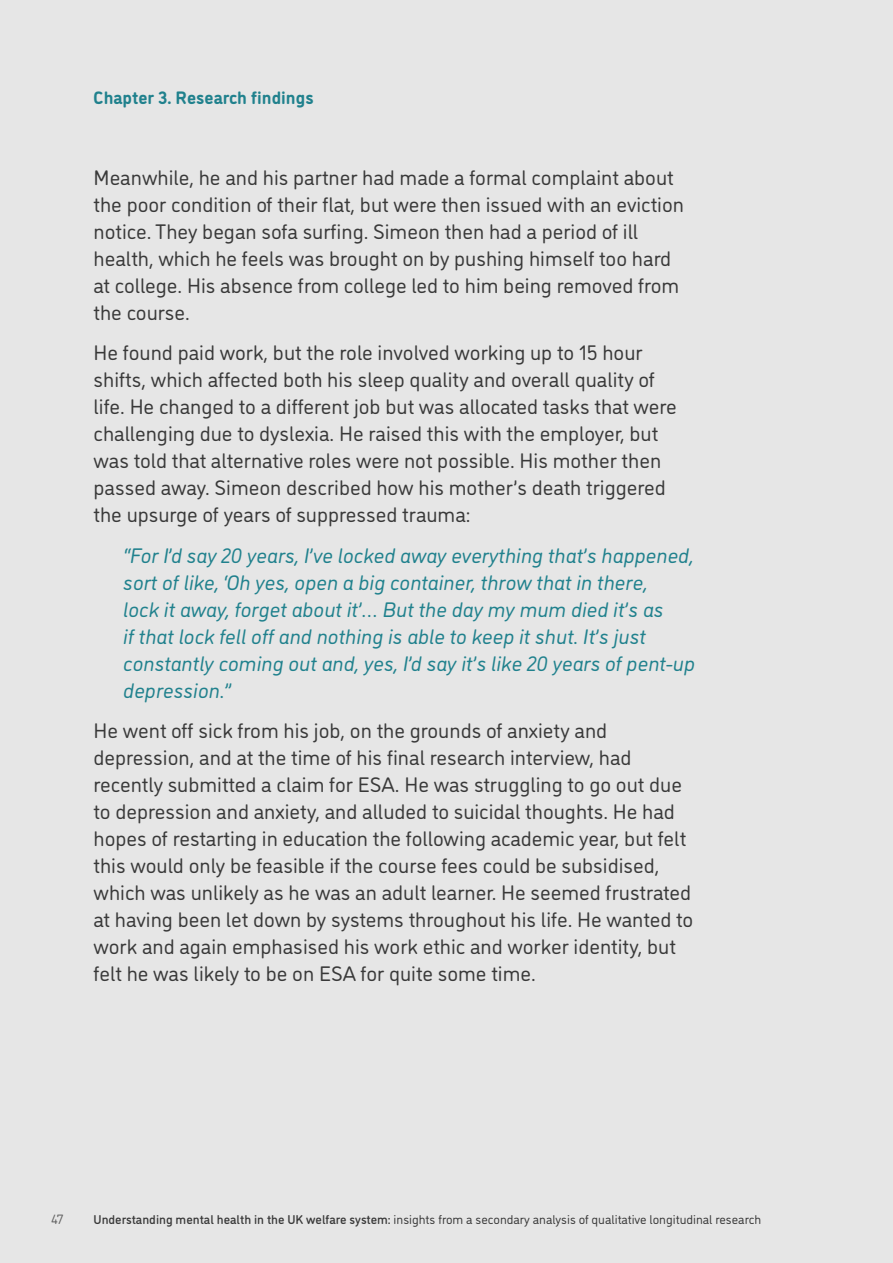
<style>
.page{position:relative;width:893px;height:1263px;background:#e6e6e6}
.page>*{position:absolute;margin:0;border:0;box-sizing:border-box;transform-origin:0 0}
.t1{font:21px/27px "DI Nosaur";color:#393939}
.t2{font:italic 21px/27px "DI Nosaur";color:#20818d}
.t3{font:700 18px "DI Nosaur";color:#20818d}
.t4{font:13.5px "DI Nosaur";color:#616161}
.t5{font:12.75px "DI Nosaur";color:#393939}
.s1{font-weight:500}
</style>
<div class="page">
<p class="t3" style="left:94px;top:84px;width:222px">Chapter 3. Research findings</p>
<p class="t1" style="left:94px;top:162px;width:592px">Meanwhile, he and his partner had made a formal complaint about the poor condition of their flat, but were then issued with an eviction notice. They began sofa surfing. Simeon then had a period of ill health, which he feels was brought on by pushing himself too hard at college. His absence from college led to him being removed from the course.</p>
<p class="t1" style="left:94px;top:338px;width:585px">He found paid work, but the role involved working up to 15 hour shifts, which affected both his sleep quality and overall quality of life. He changed to a different job but was allocated tasks that were challenging due to dyslexia. He raised this with the employer, but was told that alternative roles were not possible. His mother then passed away. Simeon described how his mother’s death triggered the upsurge of years of suppressed trauma:</p>
<p class="t2" style="left:123px;top:540px;width:573px">“For I’d say 20 years, I’ve locked away everything that’s happened, sort of like, ‘Oh yes, open a big container, throw that in there,<br>lock it away, forget about it’… But the day my mum died it’s as<br>if that lock fell off and nothing is able to keep it shut. It’s just constantly coming out and, yes, I’d say it’s like 20 years of pent-up depression.”</p>
<p class="t1" style="left:94px;top:716px;width:601px">He went off sick from his job, on the grounds of anxiety and depression, and at the time of his final research interview, had recently submitted a claim for ESA. He was struggling to go out due to depression and anxiety, and alluded to suicidal thoughts. He had hopes of restarting in education the following academic year, but felt this would only be feasible if the course fees could be subsidised, which was unlikely as he was an adult learner. He seemed frustrated at having been let down by systems throughout his life. He wanted to work and again emphasised his work ethic and worker identity, but felt he was likely to be on ESA for quite some time.</p>
<p class="t4" style="left:51px;top:1210px;width:14px">47</p>
<p class="t5" style="left:94px;top:1210px;width:669px"><span class="s1">Understanding mental health in the UK welfare system:</span> insights from a secondary analysis of qualitative longitudinal research</p>
</div>
